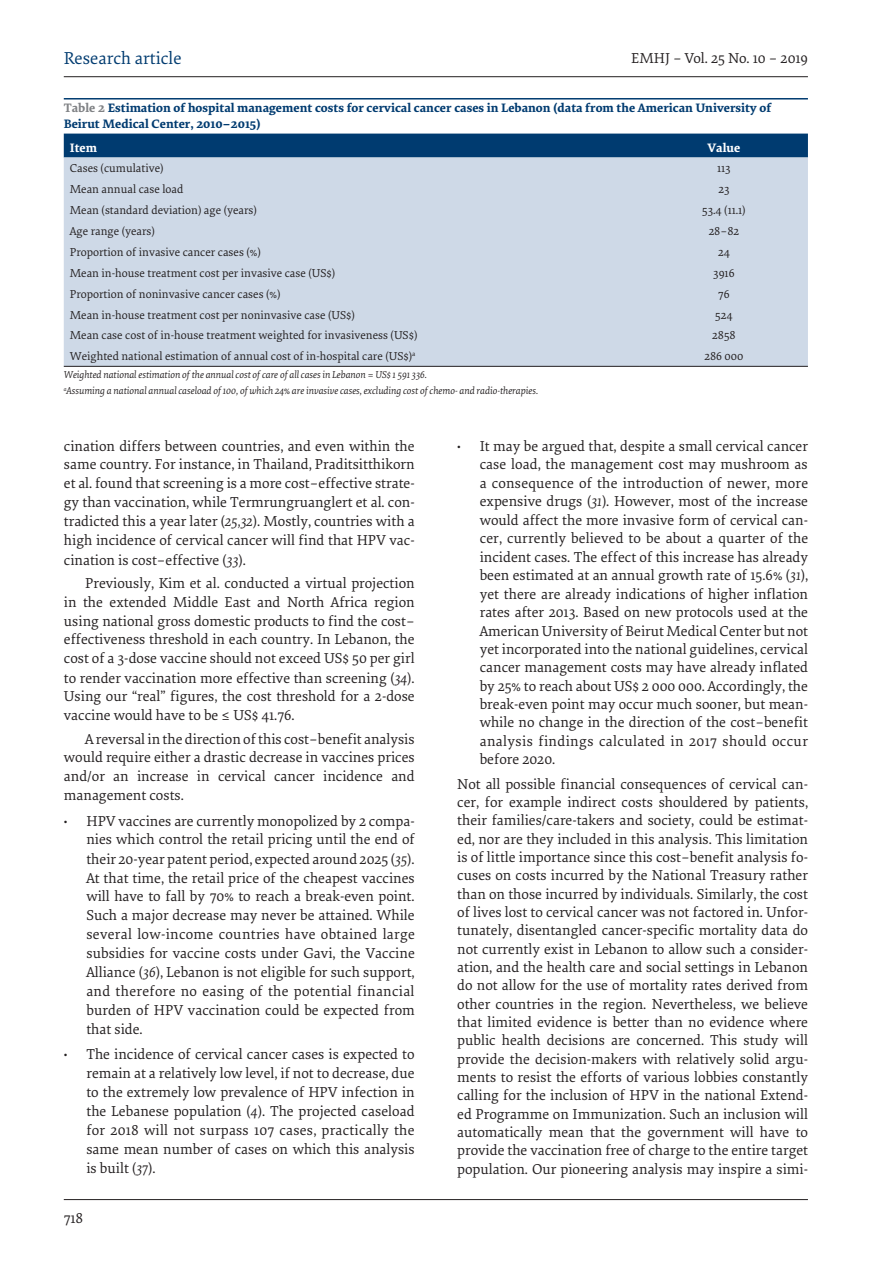
<style>
.page{position:relative;width:893px;height:1263px;background:#fff}
.page>*{position:absolute;margin:0;border:0;box-sizing:border-box;transform-origin:0 0}
.t1{font:18px "Elena";color:#003b70}
.Body_1{font:15px/18.3px "Elena";color:#231f20;text-align:justify}
.Body{font:15px/18.9px "Elena";color:#231f20;text-align:justify}
.tabletit{font:700 12.75px/15.3px "Elena";color:#003b70}
.tabletxt1{font:700 12.75px "Elena";color:#fff}
.tabletxt{font:12px "Elena";color:#231f20}
.tablenote{font:italic 10.5px "Elena";color:#231f20}
.s1{color:#808285}
.s2{font-style:italic}
.s3{font-weight:700}
</style>
<div class="page">
<hr style="left:64px;top:1199px;width:744px;height:1px;background:#231f20">
<hr style="left:64px;top:76px;width:744px;height:1px;background:#231f20">
<hr style="left:64px;top:98px;width:744px;height:2px;background:#003b70">
<div style="left:64px;top:134px;width:744px;height:24px;background:#003b70"></div>
<div style="left:64px;top:158px;width:744px;height:208px;background:#ced9e7"></div>
<hr style="left:64px;top:366px;width:576px;height:1px;background:#231f20">
<hr style="left:640px;top:366px;width:168px;height:1px;background:#231f20">
<p class="t1" style="left:64px;top:45px;width:119px">Research article</p>
<p class="Body_1" style="left:631px;top:48px;width:178px">EMHJ – Vol. 25 No. 10 – 2019</p>
<p class="tabletit" style="left:64px;top:100px;width:709px"><span class="s1">Table 2</span> Estimation of hospital management costs for cervical cancer cases in Lebanon (data from the American University of<br>Beirut Medical Center, 2010–2015)</p>
<p class="tabletxt1" style="left:70px;top:138px;width:29px">Item</p>
<p class="tabletxt1" style="left:708px;top:138px;width:34px">Value</p>
<p class="tabletxt" style="left:70px;top:160px;width:95px">Cases (cumulative)</p>
<p class="tabletxt" style="left:717px;top:160px;width:15px">113</p>
<p class="tabletxt" style="left:70px;top:181px;width:115px">Mean annual case load</p>
<p class="tabletxt" style="left:718px;top:181px;width:13px">23</p>
<p class="tabletxt" style="left:70px;top:202px;width:189px">Mean (standard deviation) age (years)</p>
<p class="tabletxt" style="left:702px;top:202px;width:45px">53.4 (11.1)</p>
<p class="tabletxt" style="left:70px;top:223px;width:87px">Age range (years)</p>
<p class="tabletxt" style="left:709px;top:223px;width:32px">28–82</p>
<p class="tabletxt" style="left:70px;top:244px;width:193px">Proportion of invasive cancer cases (%)</p>
<p class="tabletxt" style="left:718px;top:244px;width:13px">24</p>
<p class="tabletxt" style="left:70px;top:265px;width:267px">Mean in-house treatment cost per invasive case (US$)</p>
<p class="tabletxt" style="left:713px;top:265px;width:23px">3916</p>
<p class="tabletxt" style="left:70px;top:286px;width:212px">Proportion of noninvasive cancer cases (%)</p>
<p class="tabletxt" style="left:718px;top:286px;width:13px">76</p>
<p class="tabletxt" style="left:70px;top:306px;width:287px">Mean in-house treatment cost per noninvasive case (US$)</p>
<p class="tabletxt" style="left:715px;top:306px;width:19px">524</p>
<p class="tabletxt" style="left:70px;top:327px;width:349px">Mean case cost of in-house treatment weighted for invasiveness (US$)</p>
<p class="tabletxt" style="left:712px;top:327px;width:25px">2858</p>
<p class="tabletxt" style="left:70px;top:348px;width:347px">Weighted national estimation of annual cost of in-hospital care (US$)<sup>a</sup></p>
<p class="tabletxt" style="left:704px;top:348px;width:41px">286 000</p>
<p class="tablenote" style="left:64px;top:367px;width:365px">Weighted national estimation of the annual cost of care of all cases in Lebanon = US$ 1 591 336.</p>
<p class="tablenote" style="left:64px;top:384px;width:476px"><sup>a</sup>Assuming a national annual caseload of 100, of which 24% are invasive cases, excluding cost of chemo- and radio-therapies.</p>
<p class="Body_1" style="left:64px;top:435px;width:352px;line-height:19px">cination differs between countries, and even within the same country. For instance, in Thailand, Praditsitthikorn et al. found that screening is a more cost–effective strate&shy;gy than vaccination, while Termrungruanglert et al. con&shy;tradicted this a year later (<span class="s2">25,32</span>). Mostly, countries with a high incidence of cervical cancer will find that HPV vac&shy;cination is cost–effective (<span class="s2">33</span>).</p>
<p class="Body" style="left:64px;top:573px;width:352px;text-indent:21px">Previously, Kim et al. conducted a virtual projection in the extended Middle East and North Africa region using national gross domestic products to find the cost– effectiveness threshold in each country. In Lebanon, the cost of a 3-dose vaccine should not exceed US$ 50 per girl to render vaccination more effective than screening (<span class="s2">34</span>).<br>Using our “real” figures, the cost threshold for a 2-dose vaccine would have to be ≤ US$ 41.76.</p>
<p class="Body" style="left:64px;top:728px;width:352px;text-indent:21px">A reversal in the direction of this cost–benefit analysis would require either a drastic decrease in vaccines prices and/or an increase in cervical cancer incidence and management costs.</p>
<p class="Body_1" style="left:86px;top:810px;width:330px;line-height:18.9px;text-indent:-22px"><span class="s3">·</span> HPV vaccines are currently monopolized by 2 compa&shy;nies which control the retail pricing until the end of their 20-year patent period, expected around 2025 (<span class="s2">35</span>).<br>At that time, the retail price of the cheapest vaccines will have to fall by 70% to reach a break-even point.<br>Such a major decrease may never be attained. While several low-income countries have obtained large subsidies for vaccine costs under Gavi, the Vaccine Alliance (<span class="s2">36</span>), Lebanon is not eligible for such support, and therefore no easing of the potential financial burden of HPV vaccination could be expected from that side.</p>
<p class="Body_1" style="left:86px;top:1044px;width:330px;line-height:19px;text-indent:-22px"><span class="s3">·</span> The incidence of cervical cancer cases is expected to remain at a relatively low level, if not to decrease, due to the extremely low prevalence of HPV infection in the Lebanese population (<span class="s2">4</span>). The projected caseload for 2018 will not surpass 107 cases, practically the same mean number of cases on which this analysis is built (<span class="s2">37</span>).</p>
<p class="Body_1" style="left:64px;top:1208px;width:21px">718</p>
<p class="Body_1" style="left:480px;top:436px;width:330px;text-indent:-22px"><span class="s3">·</span> It may be argued that, despite a small cervical cancer case load, the management cost may mushroom as a consequence of the introduction of newer, more expensive drugs (<span class="s2">31</span>). However, most of the increase would affect the more invasive form of cervical can&shy;cer, currently believed to be about a quarter of the incident cases. The effect of this increase has already been estimated at an annual growth rate of 15.6% (<span class="s2">31</span>), yet there are already indications of higher inflation rates after 2013. Based on new protocols used at the American University of Beirut Medical Center but not yet incorporated into the national guidelines, cervical cancer management costs may have already inflated by 25% to reach about US$ 2 000 000. Accordingly, the break-even point may occur much sooner, but mean&shy;while no change in the direction of the cost–benefit analysis findings calculated in 2017 should occur before 2020.</p>
<p class="Body_1" style="left:457px;top:774px;width:352px">Not all possible financial consequences of cervical can&shy;cer, for example indirect costs shouldered by patients, their families/care-takers and society, could be estimat&shy;ed, nor are they included in this analysis. This limitation is of little importance since this cost–benefit analysis fo&shy;cuses on costs incurred by the National Treasury rather than on those incurred by individuals. Similarly, the cost of lives lost to cervical cancer was not factored in. Unfor&shy;tunately, disentangled cancer-specific mortality data do not currently exist in Lebanon to allow such a consider&shy;ation, and the health care and social settings in Lebanon do not allow for the use of mortality rates derived from other countries in the region. Nevertheless, we believe that limited evidence is better than no evidence where public health decisions are concerned. This study will provide the decision-makers with relatively solid argu&shy;ments to resist the efforts of various lobbies constantly calling for the inclusion of HPV in the national Extend&shy;ed Programme on Immunization. Such an inclusion will automatically mean that the government will have to provide the vaccination free of charge to the entire target population. Our pioneering analysis may inspire a simi-</p>
</div>
